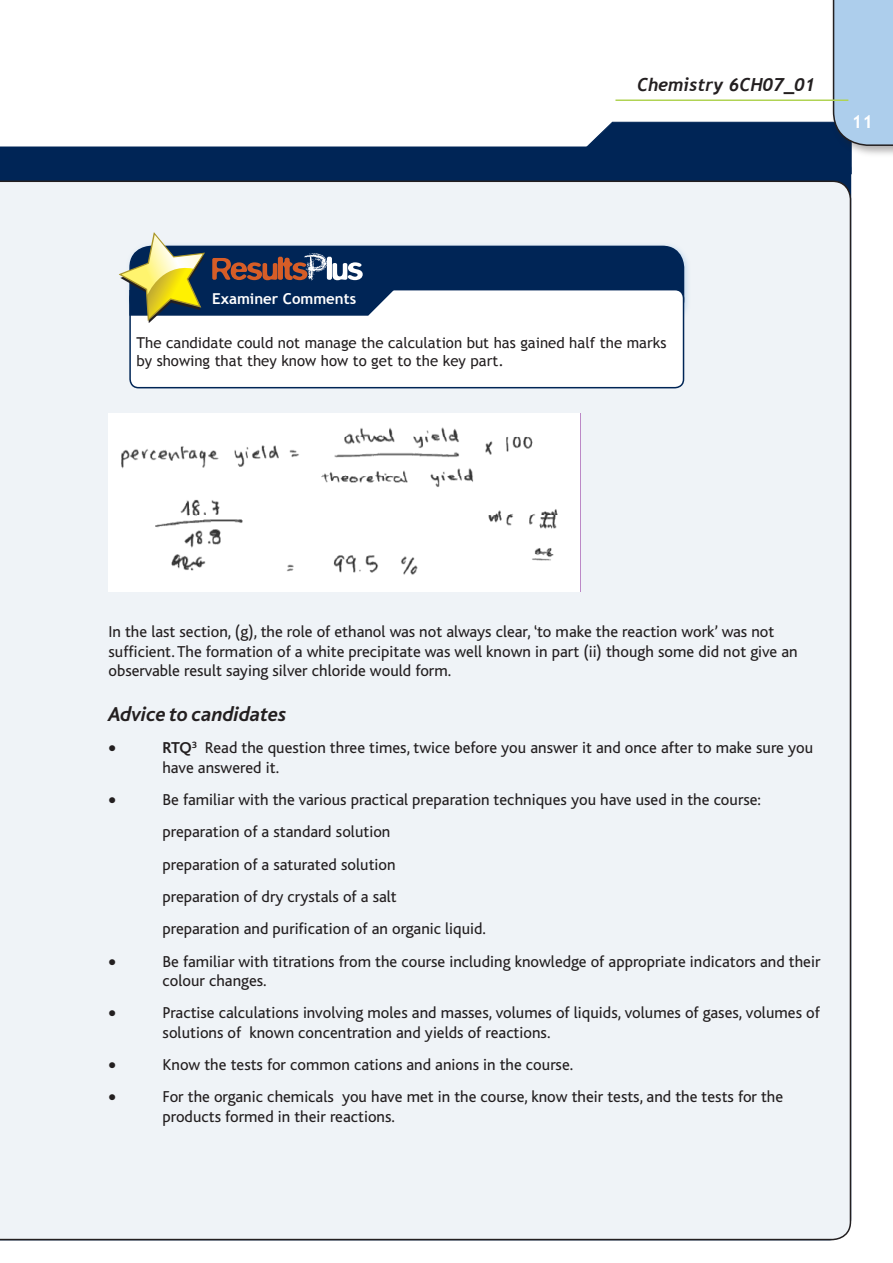
<style>
.page{position:relative;width:893px;height:1263px;background:#fff}
.page>*{position:absolute;margin:0;border:0;box-sizing:border-box;transform-origin:0 0}
.Heading_2{font:italic 700 21px "Bliss";color:#231f20}
.t1{font:italic 700 18px "Trebuchet";color:#231f20}
.t2{font:700 18px "Trebuchet MS";color:#fff}
.Body_text{font:16.5px/19.5px "Bliss";color:#231f20}
.Body_text-2{font:16.5px "Symbol";color:#231f20}
.Examiner_comments{font:15px/18px "Trebuchet MS";color:#231f20}
.t3{font:700 15px "Trebuchet MS";color:#fff}
.s1{font-weight:700}
</style>
<div class="page">
<div style="left:0;top:146px;width:851px;height:35px;background:#002556"></div>
<div style="left:0;top:181px;width:851px;height:1059px;background:#eff3f7"></div>
<svg style="left:558px;top:0;width:335px;height:175px"></svg>
<hr style="left:615px;top:99px;width:233px;height:2px;background:#b0d354">
<img style="left:108px;top:413px;width:473px;height:178px">
<div style="left:126px;top:242px;width:565px;height:87px;background:#adceec;opacity:.55"></div>
<div style="left:130px;top:246px;width:553px;height:75px;background:#002556;border-radius:21px"></div>
<div style="left:129px;top:246px;width:555px;height:76px;border:2px solid #002556;border-radius:21px"></div>
<div style="left:130px;top:290px;width:553px;height:98px;background:#fff;border-radius:9px"></div>
<div style="left:129px;top:289px;width:555px;height:99px;border:2px solid #002556;border-radius:9px"></div>
<svg style="left:117px;top:232px;width:277px;height:91px"></svg>
<p class="t1" style="left:637px;top:74px;width:180px">Chemistry 6CH07_01</p>
<p class="t2" style="left:852px;top:110px;width:9px">11</p>
<p class="t3" style="left:212px;top:290px;width:145px">Examiner Comments</p>
<p class="Examiner_comments" style="left:136px;top:334px;width:532px">The candidate could not manage the calculation but has gained half the marks by showing that they know how to get to the key part.</p>
<p class="Body_text" style="left:108px;top:622px;width:691px">In the last section, (g), the role of ethanol was not always clear, ‘to make the reaction work’ was not sufficient. The formation of a white precipitate was well known in part (ii) though some did not give an observable result saying silver chloride would form.</p>
<p class="Heading_2" style="left:108px;top:703px;width:179px">Advice to candidates</p>
<p class="Body_text-2" style="left:108px;top:737px;width:9px">•</p>
<p class="Body_text" style="left:162px;top:739px;width:652px"><span class="s1">RTQ</span><sup>3</sup> Read the question three times, twice before you answer it and once after to make sure you have answered it.</p>
<p class="Body_text-2" style="left:108px;top:788px;width:9px">•</p>
<p class="Body_text" style="left:162px;top:790px;width:600px">Be familiar with the various practical preparation techniques you have used in the course:</p>
<p class="Body_text" style="left:162px;top:823px;width:230px">preparation of a standard solution</p>
<p class="Body_text" style="left:162px;top:855px;width:235px">preparation of a saturated solution</p>
<p class="Body_text" style="left:162px;top:887px;width:236px">preparation of dry crystals of a salt</p>
<p class="Body_text" style="left:162px;top:919px;width:325px">preparation and purification of an organic liquid.</p>
<p class="Body_text-2" style="left:108px;top:950px;width:9px">•</p>
<p class="Body_text" style="left:162px;top:952px;width:659px">Be familiar with titrations from the course including knowledge of appropriate indicators and their colour changes.</p>
<p class="Body_text-2" style="left:108px;top:1001px;width:9px">•</p>
<p class="Body_text" style="left:162px;top:1003px;width:659px">Practise calculations involving moles and masses, volumes of liquids, volumes of gases, volumes of solutions of known concentration and yields of reactions.</p>
<p class="Body_text-2" style="left:108px;top:1053px;width:9px">•</p>
<p class="Body_text" style="left:162px;top:1055px;width:412px">Know the tests for common cations and anions in the course.</p>
<p class="Body_text-2" style="left:108px;top:1085px;width:9px">•</p>
<p class="Body_text" style="left:162px;top:1087px;width:622px">For the organic chemicals you have met in the course, know their tests, and the tests for the products formed in their reactions.</p>
</div>
